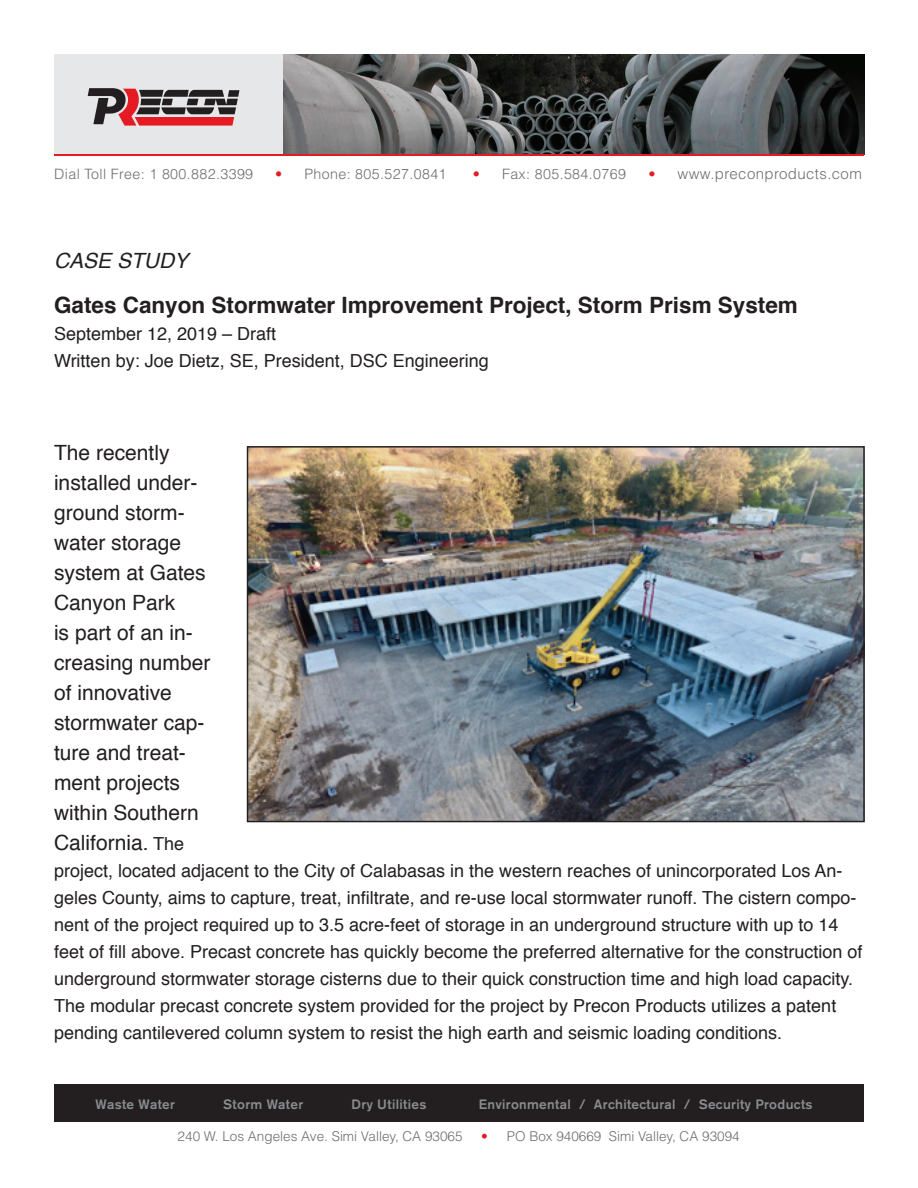
<style>
.page{position:relative;width:918px;height:1188px;background:#fff}
.page>*{position:absolute;margin:0;border:0;box-sizing:border-box;transform-origin:0 0}
.t1{font:700 22.5px "Helvetica";color:#231f20}
.t2{font:21px/30px "Helvetica";color:#231f20}
.t3{font:italic 21px "Helvetica";color:#231f20}
.t4{font:18px/27px "Helvetica";color:#231f20}
.t5{font:300 15px "Helvetica";letter-spacing:.025em;color:#6c6d70}
.t6{font:300 14.25px "Helvetica";letter-spacing:.025em;color:#6c6d70}
.t7{font:500 13.5px "Akzidenz Grotesk BE";letter-spacing:.025em;color:#8a8c8f}
.t8{font:300 13.5px "Helvetica";color:#6c6d70}
.s1{color:#e51a23}
.s2{font-size:14.25px;color:#e51a23}
.s3{font-size:18px}
</style>
<div class="page">
<img style="left:283px;top:54px;width:581px;height:100px">
<div style="left:54px;top:1084px;width:810px;height:38px;background:#231f20"></div>
<div style="left:54px;top:54px;width:229px;height:100px;background:#e6e7e9"></div>
<svg style="left:88px;top:88px;width:151px;height:38px"></svg>
<hr style="left:54px;top:154px;width:810px;height:2px;background:#e51a23">
<img style="left:249px;top:448px;width:614px;height:372px">
<p class="t6" style="left:54px;top:165px;width:201px">Dial Toll Free: 1 800.882.3399</p>
<p class="t6" style="left:275px;top:165px;width:173px"><span class="s1">•</span> Phone: 805.527.0841</p>
<p class="t6" style="left:473px;top:165px;width:155px"><span class="s1">•</span> Fax: 805.584.0769</p>
<p class="t5" style="left:648px;top:164px;width:215px"><span class="s2">•</span> www.preconproducts.com</p>
<p class="t3" style="left:54px;top:244px;width:136px">CASE STUDY</p>
<p class="t1" style="left:54px;top:287px;width:745px">Gates Canyon Stormwater Improvement Project, Storm Prism System</p>
<p class="t4" style="left:54px;top:320px;width:436px">September 12, 2019 – Draft<br>Written by: Joe Dietz, SE, President, DSC Engineering</p>
<p class="t2" style="left:54px;top:438px;width:158px">The recently installed under&shy;ground storm&shy;water storage system at Gates<br>Canyon Park<br>is part of an in&shy;creasing number of innovative stormwater cap&shy;ture and treat&shy;ment projects within Southern<br>California. <span class="s3">The</span></p>
<p class="t4" style="left:54px;top:857px;width:810px">project, located adjacent to the City of Calabasas in the western reaches of unincorporated Los An&shy;geles County, aims to capture, treat, infiltrate, and re-use local stormwater runoff. The cistern compo&shy;nent of the project required up to 3.5 acre-feet of storage in an underground structure with up to 14 feet of fill above. Precast concrete has quickly become the preferred alternative for the construction of underground stormwater storage cisterns due to their quick construction time and high load capacity.<br>The modular precast concrete system provided for the project by Precon Products utilizes a patent pending cantilevered column system to resist the high earth and seismic loading conditions.</p>
<p class="t7" style="left:95px;top:1096px;width:81px">Waste Water</p>
<p class="t7" style="left:223px;top:1096px;width:81px">Storm Water</p>
<p class="t7" style="left:351px;top:1096px;width:76px">Dry Utilities</p>
<p class="t7" style="left:479px;top:1096px;width:335px">Environmental / Architectural / Security Products</p>
<p class="t8" style="left:178px;top:1128px;width:286px">240 W. Los Angeles Ave. Simi Valley, CA 93065</p>
<p class="t8" style="left:481px;top:1128px;width:260px"><span class="s1">•</span> PO Box 940669 Simi Valley, CA 93094</p>
</div>
